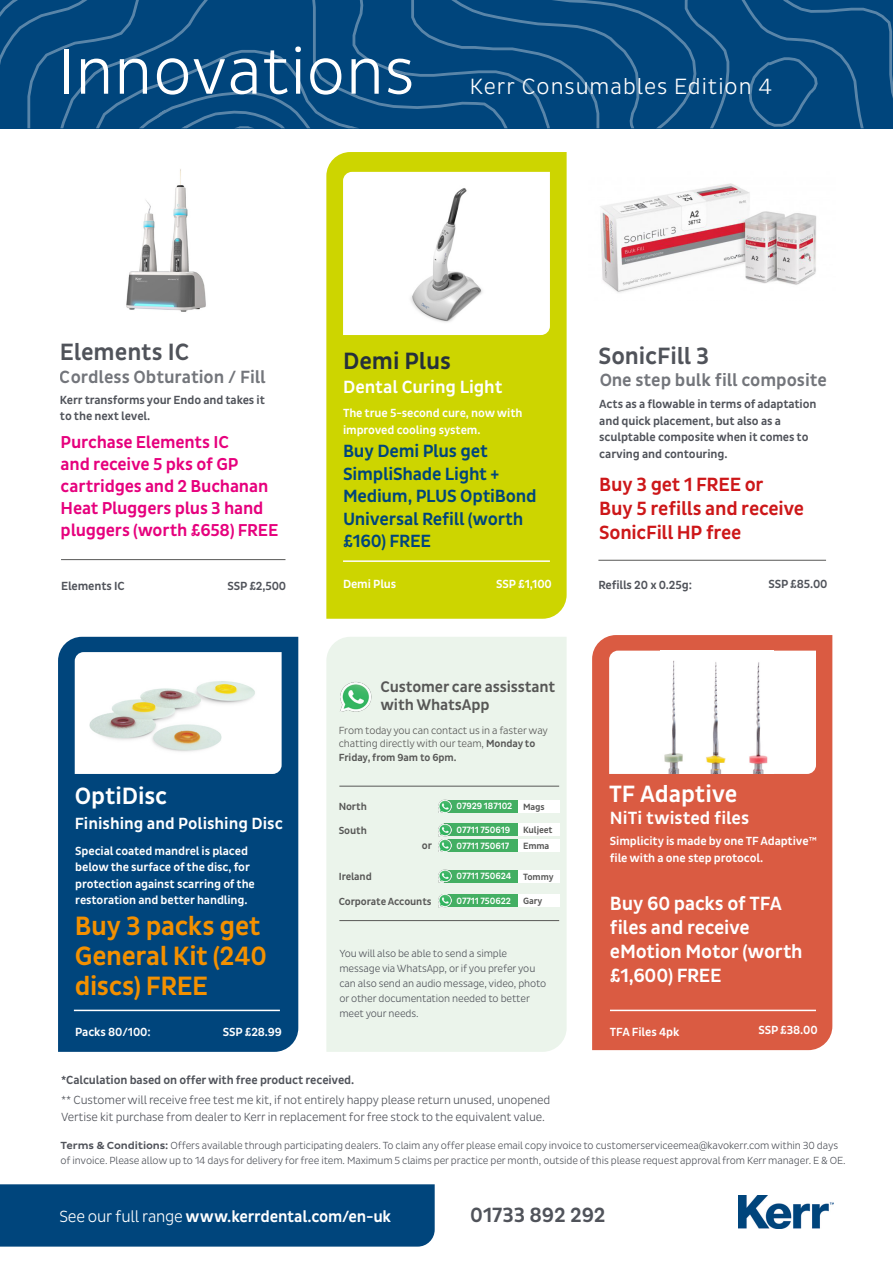
<style>
.page{position:relative;width:893px;height:1263px;background:#fff}
.page>*{position:absolute;margin:0;border:0;box-sizing:border-box;transform-origin:0 0}
.t1{font:300 66px "Pluto Sans Cond";letter-spacing:.01em;color:#fff}
.t2{font:500 27px/30px "Pluto Sans Cond";letter-spacing:-.015em;color:#f39000}
.t3{font:500 24px "Pluto Sans Cond";letter-spacing:-.005em;color:#50535a}
.t4{font:500 24px "Pluto Sans Cond";letter-spacing:-.005em;color:#fff}
.t5{font:500 24px "Pluto Sans Cond";letter-spacing:-.005em;color:#25303b}
.t6{font:300 22.5px "Pluto Sans Cond";letter-spacing:.045em;color:#fff}
.t7{font:500 21px "Pluto Sans Cond";letter-spacing:-.005em;color:#50535a}
.t8{font:500 19.5px/24px "Pluto Sans Cond";letter-spacing:-.015em;color:#fff}
.t9{font:500 19.5px/24px "Pluto Sans Cond";letter-spacing:-.015em;color:#cd1719}
.t10{font:500 18px/22.5px "Pluto Sans Cond";letter-spacing:-.015em;color:#00457c}
.t11{font:500 18px "Pluto Sans Cond";letter-spacing:-.005em;color:#50535a}
.t12{font:500 18px "Pluto Sans Cond";color:#fff}
.t13{font:500 17.55px/21.9px "Pluto Sans Cond";letter-spacing:-.01em;color:#e6007d}
.t14{font:500 16.5px "Pluto Sans Cond";color:#fff}
.t15{font:500 15.75px/17.5px "Pluto Sans Cond";letter-spacing:-.01em;color:#575756}
.t16{font:500 12px/16.5px "Pluto Sans Cond";letter-spacing:-.01em;color:#fff}
.t17{font:500 12px/16.5px "Pluto Sans Cond";letter-spacing:-.01em;color:#50535a}
.t18{font:300 12px/16.5px "Pluto Sans Cond";letter-spacing:-.01em;color:#50535a}
.t19{font:300 10.5px/15px "Pluto Sans Cond";letter-spacing:-.01em;color:#50535a}
.t20{font:300 10.5px/13.5px "Pluto Sans Cond";letter-spacing:-.01em;color:#575756}
.t21{font:500 10.5px "Pluto Sans Cond";letter-spacing:-.01em;color:#575756}
.t22{font:500 9.3px/15.6px "Pluto Sans Cond";letter-spacing:-.01em;color:#fff}
.t23{font:500 9.3px/15.6px "Pluto Sans Cond";letter-spacing:-.01em;color:#575756}
.s1{font-weight:500}
.s2{font-family:"Pluto Sans";font-weight:500}
.s3{font-weight:300}
</style>
<div class="page">
<svg style="left:0;top:0;width:893px;height:129px;background:#074a7f"></svg>
<div style="left:0;top:1184px;width:435px;height:62px;background:#00457c"></div>
<div style="left:592px;top:635px;width:240px;height:415px;background:#da5b42"></div>
<div style="left:326px;top:152px;width:241px;height:467px;background:#cdd500"></div>
<div style="left:58px;top:637px;width:240px;height:415px;background:#00457c"></div>
<div style="left:326px;top:637px;width:241px;height:415px;background:#ebf4eb"></div>
<svg style="left:609px;top:651px;width:207px;height:123px"></svg>
<svg style="left:75px;top:652px;width:207px;height:122px"></svg>
<svg style="left:343px;top:172px;width:207px;height:163px"></svg>
<hr style="left:610px;top:1010px;width:206px;height:1px;background:#fff">
<hr style="left:74px;top:1010px;width:206px;height:1px;background:#fff">
<hr style="left:598px;top:560px;width:228px;height:1px;background:#575756">
<hr style="left:343px;top:560px;width:207px;height:2px;background:#fff">
<img style="left:347px;top:181px;width:196px;height:145px">
<img style="left:600px;top:183px;width:217px;height:110px">
<img style="left:89px;top:655px;width:185px;height:101px">
<img style="left:661px;top:651px;width:112px;height:123px">
<hr style="left:61px;top:559px;width:224px;height:1px;background:#575756">
<img style="left:126px;top:169px;width:80px;height:143px">
<img style="left:738px;top:1195px;width:95px;height:34px">
<div style="left:444px;top:800px;width:115px;height:12px;background:#fff"></div>
<div style="left:444px;top:824px;width:115px;height:12px;background:#fff"></div>
<div style="left:444px;top:839px;width:115px;height:12px;background:#fff"></div>
<div style="left:444px;top:870px;width:115px;height:12px;background:#fff"></div>
<div style="left:444px;top:895px;width:115px;height:12px;background:#fff"></div>
<div style="left:444px;top:800px;width:74px;height:12px;background:#43af63"></div>
<div style="left:444px;top:824px;width:74px;height:12px;background:#43af63"></div>
<div style="left:444px;top:839px;width:74px;height:12px;background:#43af63"></div>
<div style="left:444px;top:870px;width:74px;height:12px;background:#43af63"></div>
<div style="left:444px;top:895px;width:74px;height:12px;background:#43af63"></div>
<img style="left:438px;top:800px;width:14px;height:12px">
<img style="left:339px;top:681px;width:33px;height:31px">
<img style="left:438px;top:823px;width:14px;height:13px">
<img style="left:438px;top:839px;width:14px;height:13px">
<img style="left:438px;top:870px;width:14px;height:12px">
<img style="left:438px;top:894px;width:14px;height:13px">
<hr style="left:339px;top:920px;width:220px;height:1px;background:#585856">
<hr style="left:339px;top:786px;width:220px;height:1px;background:#585856">
<h1 class="t1" style="left:58px;top:34px;width:358px">Innovations</h1>
<h3 class="t6" style="left:470px;top:73px;width:304px">Kerr Consumables Edition 4</h3>
<h3 class="t3" style="left:60px;top:339px;width:131px">Elements IC</h3>
<h3 class="t11" style="left:60px;top:366px;width:207px">Cordless Obturation / Fill</h3>
<p class="t17" style="left:60px;top:392px;width:207px">Kerr transforms your Endo and takes it to the next level.</p>
<h3 class="t13" style="left:61px;top:432px;width:219px">Purchase Elements IC<br>and receive 5 pks of GP cartridges and 2 Buchanan<br>Heat Pluggers plus 3 hand pluggers (worth £658) FREE</h3>
<h3 class="t5" style="left:343px;top:347px;width:109px">Demi Plus</h3>
<h3 class="t12" style="left:343px;top:377px;width:161px">Dental Curing Light</h3>
<p class="t16" style="left:343px;top:405px;width:181px">The true 5-second cure, now with improved cooling system.</p>
<h3 class="t10" style="left:343px;top:440px;width:195px">Buy Demi Plus get<br>SimpliShade Light +<br>Medium, PLUS OptiBond<br>Universal Refill (worth £160) FREE</h3>
<h3 class="t3" style="left:598px;top:342px;width:112px">SonicFill 3</h3>
<h3 class="t11" style="left:599px;top:370px;width:229px">One step bulk fill composite</h3>
<p class="t17" style="left:599px;top:396px;width:219px">Acts as a flowable in terms of adaptation and quick placement, but also as a sculptable composite when it comes to carving and contouring.</p>
<h3 class="t9" style="left:599px;top:473px;width:206px">Buy 3 get 1 FREE or<br>Buy 5 refills and receive<br>SonicFill HP free</h3>
<p class="t17" style="left:61px;top:577px;width:65px">Elements IC</p>
<p class="t17" style="left:227px;top:577px;width:60px">SSP £2,500</p>
<p class="t16" style="left:343px;top:576px;width:55px">Demi Plus</p>
<p class="t16" style="left:496px;top:576px;width:57px">SSP £1,100</p>
<p class="t17" style="left:598px;top:577px;width:95px">Refills 20 x 0.25g:</p>
<p class="t17" style="left:768px;top:576px;width:61px">SSP £85.00</p>
<h3 class="t15" style="left:380px;top:679px;width:176px">Customer care assisstant with WhatsApp</h3>
<p class="t20" style="left:339px;top:723px;width:211px">From today you can contact us in a faster way chatting directly with our team, <span class="s1">Monday to<br>Friday, from 9am to 6pm.</span></p>
<h3 class="t4" style="left:75px;top:782px;width:94px">OptiDisc</h3>
<h3 class="t4" style="left:609px;top:780px;width:130px">TF Adaptive</h3>
<p class="t21" style="left:339px;top:801px;width:30px">North</p>
<p class="t23" style="left:523px;top:799px;width:23px">Mags</p>
<p class="t21" style="left:339px;top:824px;width:30px">South</p>
<p class="t21" style="left:339px;top:870px;width:35px">Ireland</p>
<p class="t21" style="left:339px;top:895px;width:94px">Corporate Accounts</p>
<p class="t22" style="left:456px;top:799px;width:57px">07929 187102</p>
<p class="t22" style="left:456px;top:822px;width:55px">07711 750619<br>07711 750617</p>
<p class="t22" style="left:456px;top:869px;width:56px">07711 750624</p>
<p class="t22" style="left:456px;top:893px;width:56px">07711 750622</p>
<h3 class="t12" style="left:610px;top:808px;width:141px">NiTi twisted files</h3>
<h3 class="t14" style="left:75px;top:814px;width:210px">Finishing and Polishing Disc</h3>
<p class="t23" style="left:523px;top:823px;width:31px">Kuljeet<br>Emma</p>
<p class="t23" style="left:523px;top:869px;width:32px">Tommy</p>
<p class="t23" style="left:523px;top:893px;width:21px">Gary</p>
<p class="t16" style="left:610px;top:833px;width:209px">Simplicity is made by one TF Adaptive™ file with a one step protocol.</p>
<p class="t21" style="left:422px;top:840px;width:12px">or</p>
<p class="t16" style="left:75px;top:842px;width:181px">Special coated mandrel is placed below the surface of the disc, for protection against scarring of the restoration and better handling.</p>
<h3 class="t8" style="left:610px;top:892px;width:194px">Buy 60 packs of TFA files and receive eMotion Motor (worth £1,600) FREE</h3>
<h2 class="t2" style="left:75px;top:911px;width:194px">Buy 3 packs get<br>General Kit (240 discs) FREE</h2>
<p class="t19" style="left:339px;top:946px;width:208px">You will also be able to send a simple message via WhatsApp, or if you prefer you can also send an audio message, video, photo or other documentation needed to better meet your needs.</p>
<p class="t16" style="left:75px;top:1024px;width:77px">Packs 80/100:</p>
<p class="t16" style="left:223px;top:1024px;width:61px">SSP £28.99</p>
<p class="t16" style="left:610px;top:1024px;width:71px">TFA Files 4pk</p>
<p class="t16" style="left:758px;top:1022px;width:61px">SSP £38.00</p>
<p class="t17" style="left:61px;top:1071px;width:295px">*Calculation based on offer with free product received.</p>
<p class="t18" style="left:61px;top:1092px;width:491px">** Customer will receive free test me kit, if not entirely happy please return unused, unopened<br>Vertise kit purchase from dealer to Kerr in replacement for free stock to the equivalent value.</p>
<p class="t19" style="left:61px;top:1138px;width:786px"><span class="s2">Terms &amp; Conditions:</span> Offers available through participating dealers. To claim any offer please email copy invoice to customerserviceemea@kavokerr.com within 30 days of invoice. Please allow up to 14 days for delivery for free item. Maximum 5 claims per practice per month, outside of this please request approval from Kerr manager. E &amp; OE.</p>
<h3 class="t14" style="left:59px;top:1207px;width:333px"><span class="s3">See our full range</span> www.kerrdental.com/en-uk</h3>
<h3 class="t7" style="left:470px;top:1203px;width:137px">01733 892 292</h3>
</div>
